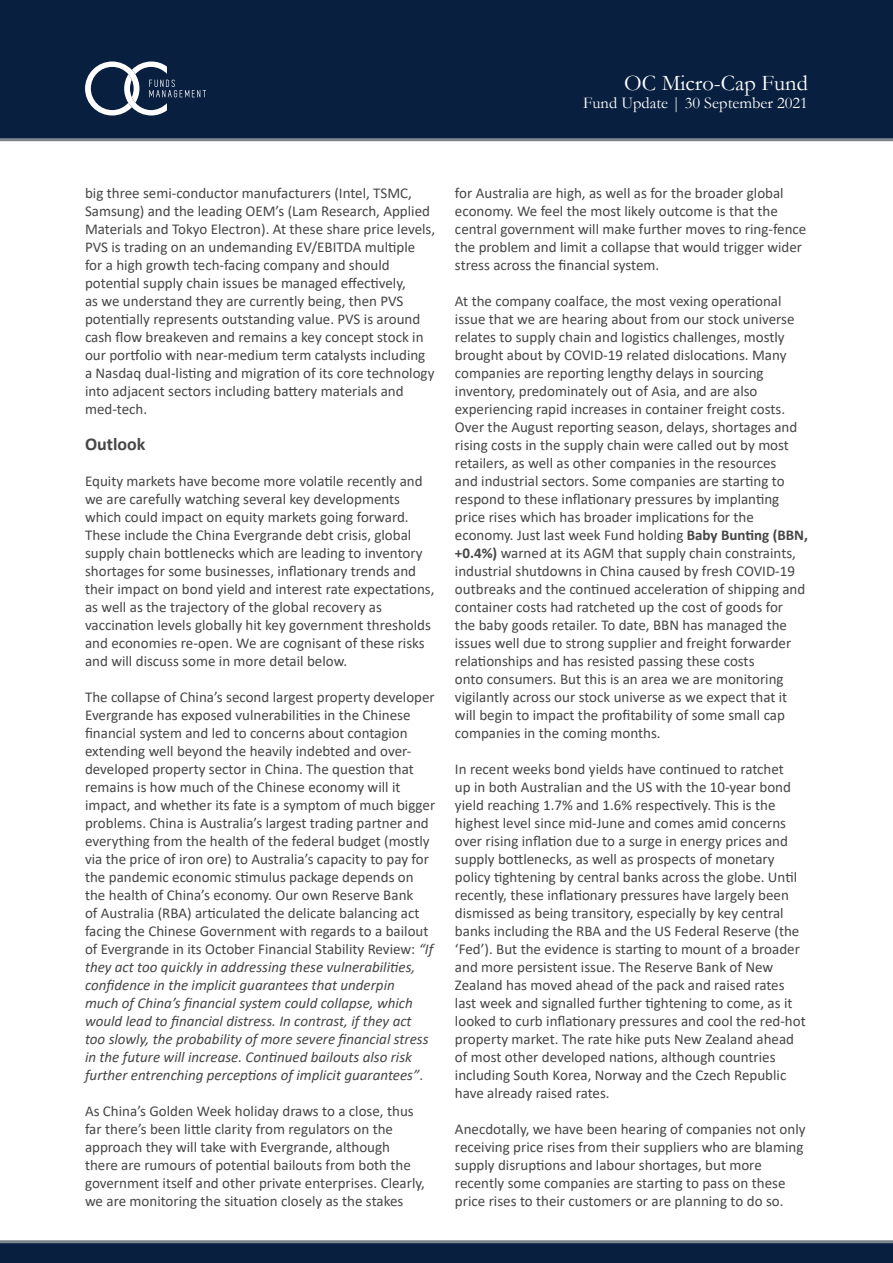
<style>
.page{position:relative;width:893px;height:1263px;background:#fff}
.page>*{position:absolute;margin:0;border:0;box-sizing:border-box;transform-origin:0 0}
.t1{font:22.5px "Garamond";color:#fff}
.t2{font:700 18px "Calibri";color:#464647}
.t3{font:16.5px "Garamond";color:#fff}
.t4{font:15px/18px "Calibri";color:#464647}
.s1{font-style:italic}
.s2{font-weight:700}
</style>
<div class="page">
<div style="left:0;top:1242px;width:893px;height:21px;background:#081f3f"></div>
<hr style="left:0;top:1240px;width:893px;height:3px;background:#7e868c">
<div style="left:0;top:0;width:893px;height:138px;background:#081f3f"></div>
<hr style="left:0;top:138px;width:893px;height:3px;background:#7e868c">
<svg style="left:85px;top:61px;width:121px;height:54px"></svg>
<h1 class="t1" style="left:624px;top:68px;width:185px">OC Micro-Cap Fund</h1>
<p class="t3" style="left:583px;top:92px;width:226px">Fund Update | 30 September 2021</p>
<p class="t4" style="left:85px;top:184px;width:352px">big three semi-conductor manufacturers (Intel, TSMC, Samsung) and the leading OEM’s (Lam Research, Applied Materials and Tokyo Electron). At these share price levels, PVS is trading on an undemanding EV/EBITDA multiple for a high growth tech-facing company and should potential supply chain issues be managed effectively,<br>as we understand they are currently being, then PVS potentially represents outstanding value. PVS is around cash flow breakeven and remains a key concept stock in our portfolio with near-medium term catalysts including a Nasdaq dual-listing and migration of its core technology into adjacent sectors including battery materials and med-tech.</p>
<p class="t2" style="left:85px;top:431px;width:62px">Outlook</p>
<p class="t4" style="left:85px;top:472px;width:351px">Equity markets have become more volatile recently and we are carefully watching several key developments which could impact on equity markets going forward.<br>These include the China Evergrande debt crisis, global supply chain bottlenecks which are leading to inventory shortages for some businesses, inflationary trends and their impact on bond yield and interest rate expectations, as well as the trajectory of the global recovery as vaccination levels globally hit key government thresholds and economies re-open. We are cognisant of these risks and will discuss some in more detail below.</p>
<p class="t4" style="left:85px;top:688px;width:352px">The collapse of China’s second largest property developer Evergrande has exposed vulnerabilities in the Chinese financial system and led to concerns about contagion extending well beyond the heavily indebted and over&shy;developed property sector in China. The question that remains is how much of the Chinese economy will it impact, and whether its fate is a symptom of much bigger problems. China is Australia’s largest trading partner and everything from the health of the federal budget (mostly via the price of iron ore) to Australia’s capacity to pay for the pandemic economic stimulus package depends on the health of China’s economy. Our own Reserve Bank<br>of Australia (RBA) articulated the delicate balancing act facing the Chinese Government with regards to a bailout of Evergrande in its October Financial Stability Review: <span class="s1">“If they act too quickly in addressing these vulnerabilities, confidence in the implicit guarantees that underpin<br>much of China’s financial system could collapse, which would lead to financial distress. In contrast, if they act too slowly, the probability of more severe financial stress in the future will increase. Continued bailouts also risk further entrenching perceptions of implicit guarantees”</span>.</p>
<p class="t4" style="left:85px;top:1102px;width:341px">As China’s Golden Week holiday draws to a close, thus far there’s been little clarity from regulators on the approach they will take with Evergrande, although there are rumours of potential bailouts from both the government itself and other private enterprises. Clearly, we are monitoring the situation closely as the stakes</p>
<p class="t4" style="left:455px;top:184px;width:353px">for Australia are high, as well as for the broader global economy. We feel the most likely outcome is that the central government will make further moves to ring-fence the problem and limit a collapse that would trigger wider stress across the financial system.</p>
<p class="t4" style="left:455px;top:292px;width:354px">At the company coalface, the most vexing operational issue that we are hearing about from our stock universe relates to supply chain and logistics challenges, mostly brought about by COVID-19 related dislocations. Many companies are reporting lengthy delays in sourcing inventory, predominately out of Asia, and are also experiencing rapid increases in container freight costs.<br>Over the August reporting season, delays, shortages and rising costs in the supply chain were called out by most retailers, as well as other companies in the resources<br>and industrial sectors. Some companies are starting to respond to these inflationary pressures by implanting price rises which has broader implications for the economy. Just last week Fund holding <span class="s2">Baby Bunting (BBN, +0.4%)</span> warned at its AGM that supply chain constraints, industrial shutdowns in China caused by fresh COVID-19 outbreaks and the continued acceleration of shipping and container costs had ratcheted up the cost of goods for<br>the baby goods retailer. To date, BBN has managed the issues well due to strong supplier and freight forwarder relationships and has resisted passing these costs<br>onto consumers. But this is an area we are monitoring vigilantly across our stock universe as we expect that it will begin to impact the profitability of some small cap companies in the coming months.</p>
<p class="t4" style="left:455px;top:760px;width:352px">In recent weeks bond yields have continued to ratchet<br>up in both Australian and the US with the 10-year bond yield reaching 1.7% and 1.6% respectively. This is the highest level since mid-June and comes amid concerns over rising inflation due to a surge in energy prices and supply bottlenecks, as well as prospects of monetary policy tightening by central banks across the globe. Until recently, these inflationary pressures have largely been dismissed as being transitory, especially by key central banks including the RBA and the US Federal Reserve (the ‘Fed’). But the evidence is starting to mount of a broader and more persistent issue. The Reserve Bank of New Zealand has moved ahead of the pack and raised rates last week and signalled further tightening to come, as it looked to curb inflationary pressures and cool the red-hot property market. The rate hike puts New Zealand ahead of most other developed nations, although countries including South Korea, Norway and the Czech Republic have already raised rates.</p>
<p class="t4" style="left:455px;top:1120px;width:352px">Anecdotally, we have been hearing of companies not only receiving price rises from their suppliers who are blaming supply disruptions and labour shortages, but more recently some companies are starting to pass on these price rises to their customers or are planning to do so.</p>
</div>
